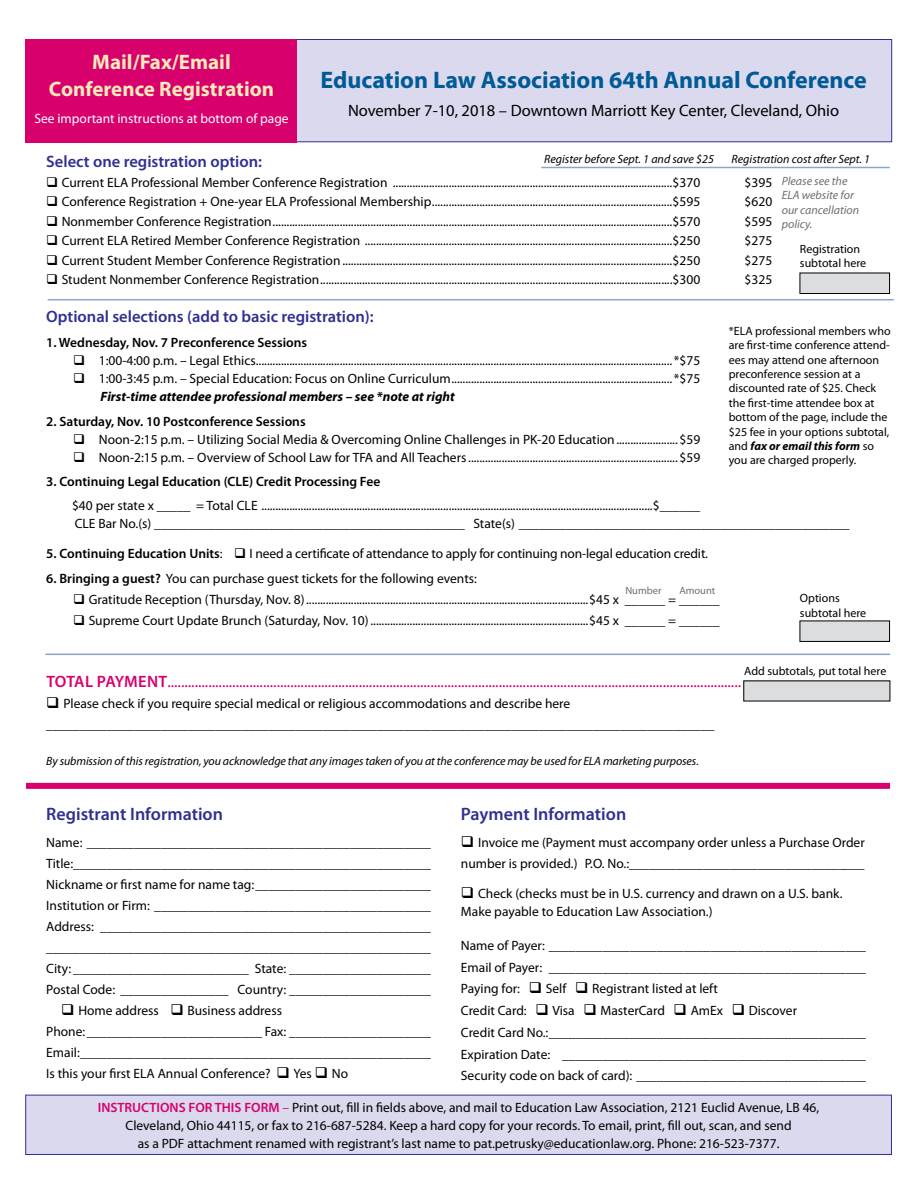
<style>
.page{position:relative;width:918px;height:1188px;background:#fff}
.page>*{position:absolute;margin:0;border:0;box-sizing:border-box;transform-origin:0 0}
.t1{font:700 24px "Myriad Pro";color:#005a96}
.t2{font:700 21px/27px "Myriad Pro";color:#fceab9;text-align:center}
.t3{font:600 18px "Myriad Pro";color:#2e3092}
.t4{font:16.5px "Myriad Pro";color:#d7006d}
.t5{font:600 16.5px "Myriad Pro";color:#2e3092}
.t6{font:16.5px "Myriad Pro";color:#000}
.t7{font:13.5px/21px "Myriad Pro";color:#000}
.t8{font:600 13.5px "Myriad Pro";color:#000}
.t9{font:13.5px "Myriad Pro";color:#fff}
.t10{font:12px/14.4px "Myriad Pro";color:#000}
.t11{font:italic 12px "Myriad Pro";letter-spacing:-.01em;color:#000}
.t12{font:italic 12px/14.4px "Myriad Pro";color:#6d6e71}
.t13{font:10.5px "Myriad Pro";color:#6d6e71}
.s1{font-weight:700;font-style:italic}
.s2{font-weight:600}
.s3{font-style:normal}
.s4{font-style:italic}
.s5{font-weight:600;color:#d7006d}
.s6{color:#d7006d}
</style>
<div class="page">
<div style="left:800px;top:273px;width:90px;height:21px;background:#dcddde"></div>
<div style="left:800px;top:273px;width:90px;height:21px;border:1px solid #000"></div>
<div style="left:744px;top:681px;width:146px;height:20px;background:#dcddde"></div>
<div style="left:26px;top:39px;width:866px;height:103px;background:#dbd9ed;border:1px solid #2e3092"></div>
<div style="left:26px;top:39px;width:271px;height:104px;background:#d7006d"></div>
<div style="left:26px;top:783px;width:864px;height:6px;background:#d7006d"></div>
<hr style="left:541px;top:167px;width:349px;height:1px;background:#89a6cc">
<hr style="left:48px;top:299px;width:846px;height:1px;background:#89a6cc">
<hr style="left:45px;top:654px;width:845px;height:1px;background:#89a6cc">
<div style="left:800px;top:621px;width:90px;height:20px;background:#dcddde"></div>
<div style="left:800px;top:621px;width:90px;height:21px;border:1px solid #000"></div>
<div style="left:26px;top:1095px;width:865px;height:59px;background:#dbd9ed"></div>
<div style="left:26px;top:1095px;width:866px;height:60px;border:1px solid #2e3092"></div>
<h2 class="t2" style="left:49px;top:48px;width:227px">Mail/Fax/Email<br>Conference Registration</h2>
<p class="t9" style="left:34px;top:110px;width:256px">See important instructions at bottom of page</p>
<h1 class="t1" style="left:320px;top:64px;width:548px">Education Law Association 64th Annual Conference</h1>
<p class="t6" style="left:348px;top:100px;width:493px">November 7-10, 2018 – Downtown Marriott Key Center, Cleveland, Ohio</p>
<p class="t11" style="left:544px;top:151px;width:171px">Register before Sept. 1 and save $25</p>
<p class="t11" style="left:732px;top:151px;width:140px">Registration cost after Sept. 1</p>
<p class="t5" style="left:46px;top:151px;width:217px">Select one registration option:</p>
<p class="t7" style="left:46px;top:172px;width:656px">❑ Current ELA Professional Member Conference Registration ....................................................................................................$370</p>
<p class="t7" style="left:745px;top:172px;width:29px">$395</p>
<p class="t7" style="left:46px;top:191px;width:656px">❑ Conference Registration + One-year ELA Professional Membership......................................................................................$595</p>
<p class="t7" style="left:745px;top:191px;width:29px">$620</p>
<p class="t7" style="left:46px;top:211px;width:656px">❑ Nonmember Conference Registration...............................................................................................................................................$570</p>
<p class="t7" style="left:745px;top:211px;width:29px">$595</p>
<p class="t7" style="left:46px;top:230px;width:656px">❑ Current ELA Retired Member Conference Registration ..............................................................................................................$250</p>
<p class="t7" style="left:745px;top:230px;width:29px">$275</p>
<p class="t7" style="left:46px;top:249px;width:656px">❑ Current Student Member Conference Registration ......................................................................................................................$250</p>
<p class="t7" style="left:745px;top:249px;width:29px">$275</p>
<p class="t7" style="left:46px;top:269px;width:656px">❑ Student Nonmember Conference Registration..............................................................................................................................$300</p>
<p class="t7" style="left:745px;top:269px;width:29px">$325</p>
<p class="t5" style="left:46px;top:306px;width:329px">Optional selections (add to basic registration):</p>
<p class="t8" style="left:46px;top:334px;width:262px">1. Wednesday, Nov. 7 Preconference Sessions</p>
<p class="t7" style="left:73px;top:350px;width:629px">❑ 1:00-4:00 p.m. – Legal Ethics..................................................................................................................................................... *$75</p>
<p class="t7" style="left:101px;top:369px;width:601px;line-height:18px;text-indent:-27px">❑ 1:00-3:45 p.m. – Special Education: Focus on Online Curriculum............................................................................... *$75<br><span class="s1">First-time attendee professional members – see *note at right</span></p>
<p class="t8" style="left:46px;top:412px;width:261px">2. Saturday, Nov. 10 Postconference Sessions</p>
<p class="t7" style="left:73px;top:428px;width:629px">❑ Noon-2:15 p.m. – Utilizing Social Media &amp; Overcoming Online Challenges in PK-20 Education......................$59</p>
<p class="t7" style="left:73px;top:446px;width:629px">❑ Noon-2:15 p.m. – Overview of School Law for TFA and All Teachers...........................................................................$59</p>
<p class="t8" style="left:46px;top:473px;width:336px">3. Continuing Legal Education (CLE) Credit Processing Fee</p>
<p class="t7" style="left:72px;top:496px;width:779px;line-height:18px">$40 per state x _____ = Total CLE ............................................................................................................................................$______<br>CLE Bar No.(s) ______________________________________________ State(s) _________________________________________________</p>
<p class="t7" style="left:46px;top:543px;width:663px"><span class="s2">5. Continuing Education Units</span>: ❑ I need a certificate of attendance to apply for continuing non-legal education credit.</p>
<p class="t7" style="left:46px;top:567px;width:432px"><span class="s2">6. Bringing a guest?</span> You can purchase guest tickets for the following events:</p>
<p class="t7" style="left:73px;top:589px;width:648px">❑ Gratitude Reception (Thursday, Nov. 8).....................................................................................................$45 x ______ = ______</p>
<p class="t7" style="left:73px;top:610px;width:648px">❑ Supreme Court Update Brunch (Saturday, Nov. 10)..............................................................................$45 x ______ = ______</p>
<p class="t12" style="left:782px;top:173px;width:79px">Please see the<br>ELA website for our cancellation policy.</p>
<p class="t10" style="left:800px;top:241px;width:68px">Registration subtotal here</p>
<p class="t10" style="left:729px;top:323px;width:163px">*ELA professional members who are first-time conference attend&shy;ees may attend one afternoon preconference session at a discounted rate of $25. Check the first-time attendee box at bottom of the page, include the $25 fee in your options subtotal, and <span class="s1">fax or email this form</span> so you are charged properly.</p>
<p class="t13" style="left:625px;top:584px;width:38px">Number</p>
<p class="t13" style="left:679px;top:584px;width:37px">Amount</p>
<p class="t10" style="left:800px;top:591px;width:68px">Options subtotal here</p>
<p class="t10" style="left:744px;top:663px;width:144px">Add subtotals, put total here</p>
<p class="t4" style="left:46px;top:671px;width:696px"><span class="s2">TOTAL PAYMENT</span>........................................................................................................................................................................</p>
<p class="t7" style="left:46px;top:692px;width:670px">❑ Please check if you require special medical or religious accommodations and describe here ___________________________________________________________________________________________________</p>
<p class="t11" style="left:46px;top:754px;width:654px">By submission of this registration, you acknowledge that any images taken of you at the conference may be used for ELA marketing purposes<span class="s3">.</span></p>
<h3 class="t3" style="left:46px;top:802px;width:178px">Registrant Information</h3>
<p class="t7" style="left:46px;top:832px;width:386px;text-align:justify">Name: ___________________________________________________ Title:_____________________________________________________ Nickname or first name for name tag:__________________________ Institution or Firm: _________________________________________ Address: _________________________________________________ _________________________________________________________ City: __________________________ State: _____________________ Postal Code: ________________ Country: _____________________</p>
<p class="t7" style="left:46px;top:1000px;width:386px;text-indent:15px">❑ Home address ❑ Business address Phone:__________________________ Fax: _____________________ Email:____________________________________________________ Is this your first ELA Annual Conference? ❑ Yes ❑ No</p>
<h3 class="t3" style="left:461px;top:802px;width:167px">Payment Information</h3>
<p class="t7" style="left:461px;top:832px;width:406px">❑ Invoice me (Payment must accompany order unless a Purchase Order number is provided.) P.O. No.:________________________________<span class="s4">___</span></p>
<p class="t7" style="left:461px;top:885px;width:383px;line-height:18px">❑ Check (checks must be in U.S. currency and drawn on a U.S. bank.<br>Make payable to Education Law Association.)</p>
<p class="t7" style="left:461px;top:934px;width:407px;line-height:21.8px">Name of Payer: _______________________________________________ Email of Payer: _______________________________________________ Paying for: ❑ Self ❑ Registrant listed at left<br>Credit Card: ❑ Visa ❑ MasterCard ❑ AmEx ❑ Discover<br>Credit Card No.:_______________________________________________ Expiration Date: _____________________________________________ Security code on back of card): __________________________________</p>
<p class="t7" style="left:98px;top:1098px;width:723px;line-height:18px;text-align:center"><span class="s5">INSTRUCTIONS FOR THIS FORM</span> <span class="s6">–</span> Print out, fill in fields above, and mail to Education Law Association, 2121 Euclid Avenue, LB 46,<br>Cleveland, Ohio 44115, or fax to 216-687-5284. Keep a hard copy for your records. To email, print, fill out, scan, and send<br>as a PDF attachment renamed with registrant’s last name to pat.petrusky@educationlaw.org. Phone: 216-523-7377.</p>
</div>
